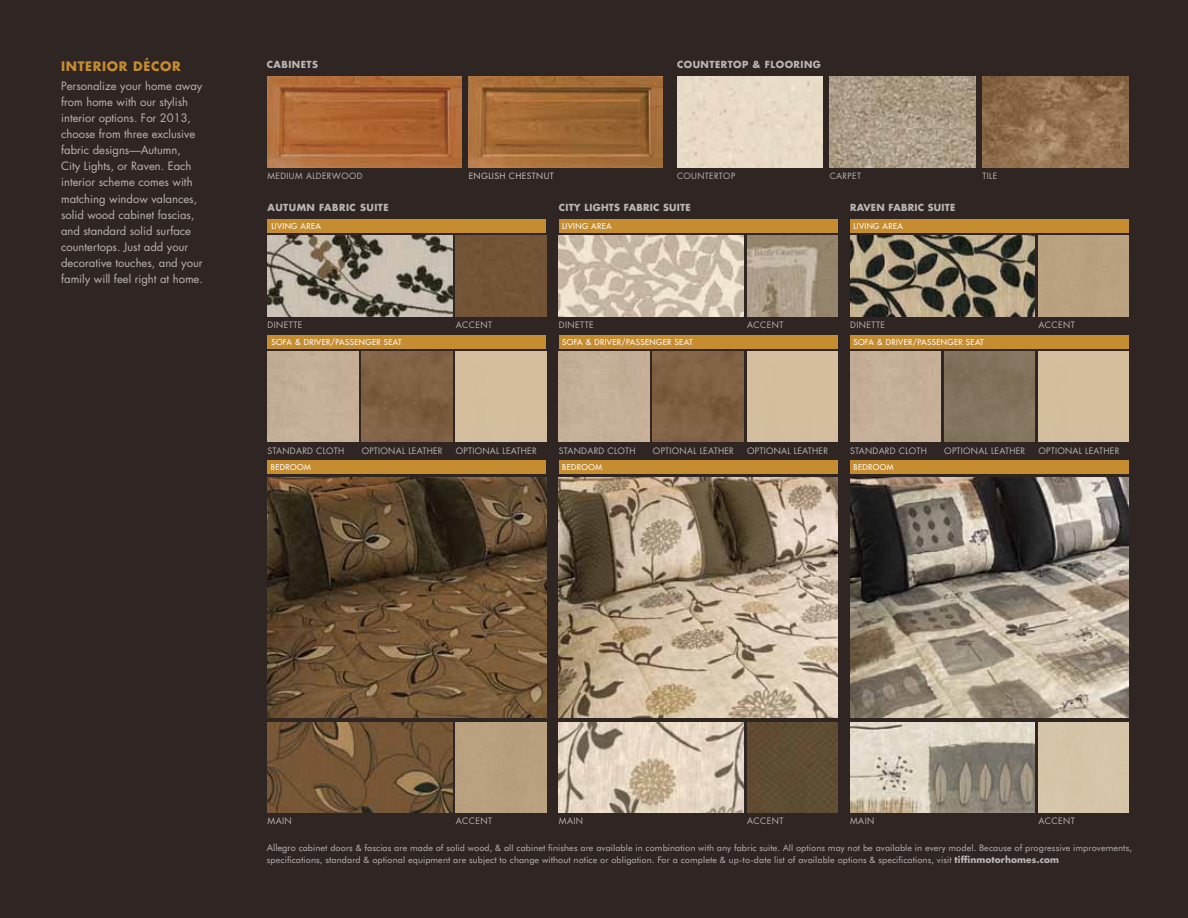
<style>
.page{position:relative;width:1188px;height:918px;background:#2f2523}
.page>*{position:absolute;margin:0;border:0;box-sizing:border-box;transform-origin:0 0}
.t1{font:700 12.75px "Futura";letter-spacing:.05em;color:#c58c30}
.t2{font:11.25px/16px "Futura";color:#b9b6b4}
.t3{font:700 9.45px "Futura";letter-spacing:.05em;color:#b9b6b4}
.t4{font:700 9.45px "Futura";letter-spacing:.025em;color:#b9b6b4}
.t5{font:9px/12px "Futura BT";letter-spacing:.01em;color:#b9b6b4}
.t6{font:8.7px "Futura";letter-spacing:.03em;color:#b9b6b4}
.t7{font:8.7px "Futura";letter-spacing:.05em;color:#b9b6b4}
.t8{font:8.4px "Futura";letter-spacing:.05em;color:#b9b6b4}
.t9{font:8.4px "Futura";letter-spacing:.05em;color:#cbc8c8}
.t10{font:7.8px "Futura";letter-spacing:.05em;color:#fff}
.s1{font-family:"Futura"}
.s2{font-family:"Futura";font-weight:700}
</style>
<div class="page">
<img style="left:850px;top:477px;width:279px;height:241px">
<div style="left:1038px;top:722px;width:91px;height:91px;background:#d6c5a8"></div>
<img style="left:850px;top:722px;width:185px;height:91px">
<div style="left:1038px;top:235px;width:91px;height:81px;background:#b9a180"></div>
<img style="left:850px;top:235px;width:185px;height:81px">
<div style="left:850px;top:219px;width:279px;height:13px;background:#c58c30"></div>
<div style="left:850px;top:461px;width:279px;height:13px;background:#c58c30"></div>
<div style="left:456px;top:722px;width:90px;height:91px;background:#b9a07f"></div>
<img style="left:268px;top:477px;width:278px;height:241px">
<div style="left:268px;top:461px;width:278px;height:13px;background:#c58c30"></div>
<img style="left:268px;top:722px;width:184px;height:91px">
<div style="left:268px;top:219px;width:278px;height:13px;background:#c58c30"></div>
<img style="left:268px;top:235px;width:184px;height:81px">
<div style="left:456px;top:235px;width:90px;height:81px;background:#735437"></div>
<img style="left:559px;top:477px;width:279px;height:241px">
<div style="left:747px;top:722px;width:91px;height:91px;background:#5e4d31"></div>
<img style="left:559px;top:722px;width:184px;height:91px">
<img style="left:747px;top:235px;width:91px;height:81px">
<img style="left:559px;top:235px;width:184px;height:81px">
<div style="left:559px;top:219px;width:279px;height:13px;background:#c58c30"></div>
<div style="left:559px;top:461px;width:279px;height:13px;background:#c58c30"></div>
<img style="left:830px;top:77px;width:146px;height:90px">
<img style="left:469px;top:77px;width:194px;height:90px">
<img style="left:267px;top:77px;width:194px;height:90px">
<div style="left:677px;top:77px;width:146px;height:90px;background:#e9dac7"></div>
<img style="left:982px;top:77px;width:146px;height:90px">
<div style="left:1038px;top:351px;width:91px;height:91px;background:#d3be9d"></div>
<div style="left:944px;top:352px;width:91px;height:90px;background:#82735d"></div>
<div style="left:850px;top:351px;width:91px;height:91px;background:#c5af98"></div>
<div style="left:850px;top:335px;width:279px;height:13px;background:#c58c30"></div>
<div style="left:268px;top:335px;width:278px;height:13px;background:#c58c30"></div>
<div style="left:268px;top:351px;width:90px;height:91px;background:#c4ae97"></div>
<img style="left:362px;top:352px;width:90px;height:90px">
<div style="left:456px;top:351px;width:90px;height:91px;background:#d3be9d"></div>
<div style="left:747px;top:351px;width:91px;height:91px;background:#d3be9d"></div>
<img style="left:653px;top:352px;width:90px;height:90px">
<div style="left:559px;top:351px;width:90px;height:91px;background:#c5af98"></div>
<div style="left:559px;top:335px;width:279px;height:13px;background:#c58c30"></div>
<h1 class="t1" style="left:61px;top:57px;width:121px">INTERIOR DÉCOR</h1>
<p class="t2" style="left:61px;top:77px;width:143px">Personalize your home away from home with our stylish interior options. For 2013, choose from three exclusive fabric designs—-Autumn,<br>City Lights, or Raven. Each interior scheme comes with matching window valances, solid wood cabinet fascias, and standard solid surface countertops. Just add your decorative touches, and your family will feel right at home.</p>
<p class="t3" style="left:267px;top:58px;width:52px">CABINETS</p>
<p class="t3" style="left:677px;top:58px;width:145px">COUNTERTOP &amp; FLOORING</p>
<p class="t8" style="left:267px;top:170px;width:97px">medium alderwood</p>
<p class="t9" style="left:469px;top:170px;width:87px">english chestnut</p>
<p class="t8" style="left:677px;top:170px;width:59px">countertop</p>
<p class="t8" style="left:830px;top:170px;width:28px">CARPET</p>
<p class="t8" style="left:982px;top:170px;width:16px">tile</p>
<p class="t3" style="left:268px;top:201px;width:123px">AUTUMN FABRIC SUITE</p>
<p class="t4" style="left:559px;top:201px;width:133px">CITY LIGHTS FABRIC SUITE</p>
<p class="t4" style="left:850px;top:201px;width:107px">RAVEN FABRIC SUITE</p>
<p class="t10" style="left:271px;top:221px;width:51px">LIVING AREA</p>
<p class="t10" style="left:562px;top:221px;width:51px">LIVING AREA</p>
<p class="t10" style="left:853px;top:221px;width:51px">LIVING AREA</p>
<p class="t7" style="left:268px;top:319px;width:37px">dinette</p>
<p class="t6" style="left:456px;top:319px;width:38px">accent</p>
<p class="t6" style="left:559px;top:319px;width:37px">Dinette</p>
<p class="t6" style="left:747px;top:319px;width:8px">Acc</p>
<p class="t6" style="left:767px;top:319px;width:18px">ent</p>
<p class="t6" style="left:850px;top:319px;width:37px">Dinette</p>
<p class="t6" style="left:1038px;top:319px;width:8px">Acc</p>
<p class="t6" style="left:1058px;top:319px;width:18px">ent</p>
<p class="t10" style="left:271px;top:337px;width:75px">SOFA &amp; DRIVER/PASSENGER</p>
<p class="t10" style="left:384px;top:337px;width:6px">SEAT</p>
<p class="t10" style="left:562px;top:337px;width:75px">SOFA &amp; DRIVER/PASSENGER</p>
<p class="t10" style="left:675px;top:337px;width:6px">SEAT</p>
<p class="t10" style="left:853px;top:337px;width:75px">SOFA &amp; DRIVER/PASSENGER</p>
<p class="t10" style="left:966px;top:337px;width:6px">SEAT</p>
<p class="t6" style="left:268px;top:445px;width:78px">standard c loth</p>
<p class="t6" style="left:362px;top:445px;width:82px">optional leather</p>
<p class="t6" style="left:456px;top:445px;width:82px">optional leather</p>
<p class="t6" style="left:850px;top:445px;width:78px">standard c loth</p>
<p class="t6" style="left:944px;top:445px;width:82px">optional leather</p>
<p class="t6" style="left:1038px;top:445px;width:82px">optional leather</p>
<p class="t6" style="left:559px;top:445px;width:78px">standard c loth</p>
<p class="t6" style="left:653px;top:445px;width:82px">optional leather</p>
<p class="t6" style="left:747px;top:445px;width:82px">optional leather</p>
<p class="t10" style="left:271px;top:463px;width:41px">BEDROOM</p>
<p class="t10" style="left:562px;top:463px;width:41px">BEDROOM</p>
<p class="t10" style="left:853px;top:463px;width:41px">BEDROOM</p>
<p class="t6" style="left:268px;top:815px;width:7px">MAIN</p>
<p class="t6" style="left:456px;top:815px;width:27px">ACCENT</p>
<p class="t6" style="left:559px;top:815px;width:7px">MAIN</p>
<p class="t6" style="left:747px;top:815px;width:27px">ACCENT</p>
<p class="t6" style="left:850px;top:815px;width:7px">MAIN</p>
<p class="t6" style="left:1038px;top:815px;width:27px">ACCENT</p>
<p class="t5" style="left:267px;top:841px;width:867px"><span class="s1">Allegro</span> cabinet doors &amp; fascias are made of solid wood, &amp; all cabinet finishes are available in combination with any fabric suite. All options may not be available in every model. Because of progressive improvements, specifications, standard &amp; optional equipment are subject to change without notice or obligation. For a complete &amp; up-to-date list of available options &amp; specifications, visit <span class="s2">TIFFINMOTORHOMES.COM</span></p>
</div>
